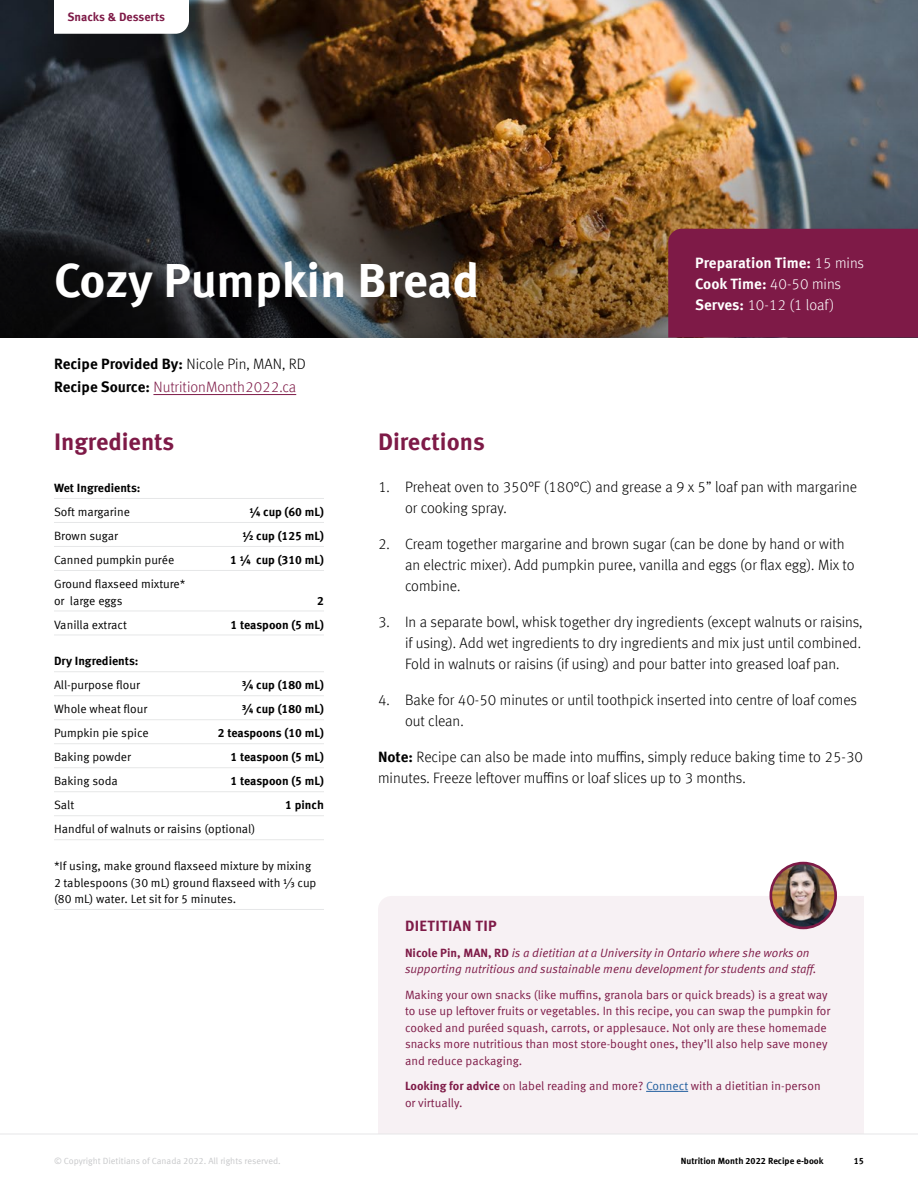
<style>
.page{position:relative;width:918px;height:1188px;background:#fff}
.page>*{position:absolute;margin:0;border:0;box-sizing:border-box;transform-origin:0 0}
.t1{font:700 48px "Meta Offc";letter-spacing:-.005em;color:#fff}
.t2{font:700 24px "Meta Offc";color:#7e1a47}
.t3{font:300 15px/21px "Meta Offc";color:#000}
.t4{font:700 15px/22.5px "Meta Offc";color:#000}
.t5{font:700 15px/21px "Meta Offc";color:#fff}
.t6{font:700 15px "Meta Offc";letter-spacing:.025em;color:#7e1a47}
.t7{font:12px/16.5px "Meta Offc Norm";color:#7e1a47}
.t8{font:12px/16.5px "Meta Offc Norm";color:#000}
.t9{font:700 12px "Meta Offc";color:#000}
.t10{font:12px/16.5px "Meta Offc Norm Ita";color:#7e1a47}
.t11{font:700 12px "Meta Offc";letter-spacing:-.005em;color:#7e1a47}
.t12{font:9px "Meta Offc Norm";color:#c7c8ca}
.t13{font:700 9px "Meta Offc";color:#000}
.s1{font-weight:300}
.s2{font-weight:300;color:#7e1a47}
.s3{font-weight:700}
.s4{font-family:"Meta Offc";font-weight:700}
.s5{color:#215e9e}
</style>
<div class="page">
<div style="left:376px;top:894px;width:490px;height:240px;background:#f7f1f4"></div>
<hr style="left:646px;top:1091px;width:42px;height:1px;background:#215e9e">
<img style="left:0;top:0;width:918px;height:122px">
<img style="left:0;top:122px;width:918px;height:216px">
<hr style="left:54px;top:498px;width:270px;height:1px;background:#e6e7e8">
<hr style="left:54px;top:522px;width:270px;height:1px;background:#e6e7e8">
<hr style="left:54px;top:546px;width:270px;height:1px;background:#e6e7e8">
<hr style="left:54px;top:570px;width:270px;height:1px;background:#e6e7e8">
<hr style="left:54px;top:611px;width:270px;height:1px;background:#e6e7e8">
<hr style="left:54px;top:635px;width:270px;height:1px;background:#e6e7e8">
<hr style="left:54px;top:671px;width:270px;height:1px;background:#e6e7e8">
<hr style="left:54px;top:695px;width:270px;height:1px;background:#e6e7e8">
<hr style="left:54px;top:719px;width:270px;height:1px;background:#e6e7e8">
<hr style="left:54px;top:743px;width:270px;height:1px;background:#e6e7e8">
<hr style="left:54px;top:767px;width:270px;height:1px;background:#e6e7e8">
<hr style="left:54px;top:791px;width:270px;height:1px;background:#e6e7e8">
<hr style="left:54px;top:815px;width:270px;height:1px;background:#e6e7e8">
<hr style="left:54px;top:839px;width:270px;height:1px;background:#e6e7e8">
<hr style="left:54px;top:909px;width:270px;height:1px;background:#e6e7e8">
<hr style="left:0;top:1134px;width:918px;height:1px;background:#e6e7e8">
<div style="left:770px;top:862px;width:67px;height:67px;background:#7e1a47;border-radius:50%"></div>
<img style="left:772px;top:864px;width:62px;height:63px;border-radius:31px">
<svg style="left:54px;top:0;width:135px;height:34px"></svg>
<hr style="left:153px;top:394px;width:143px;height:1px;background:#7e1a47">
<div style="left:668px;top:229px;width:250px;height:108px;background:#7e1a47"></div>
<p class="t11" style="left:68px;top:10px;width:99px">Snacks &amp; Desserts</p>
<h1 class="t1" style="left:54px;top:252px;width:427px">Cozy Pumpkin Bread</h1>
<p class="t4" style="left:54px;top:353px;width:253px">Recipe Provided By: <span class="s1">Nicole Pin, MAN, RD<br></span>Recipe Source: <span class="s2">NutritionMonth2022.ca</span></p>
<p class="t5" style="left:695px;top:253px;width:170px">Preparation Time: <span class="s1">15 mins<br></span>Cook Time: <span class="s1">40-50 mins<br></span>Serves: <span class="s1">10-12 (1 loaf)</span></p>
<h2 class="t2" style="left:54px;top:427px;width:122px">Ingredients</h2>
<p class="t9" style="left:54px;top:481px;width:88px">Wet Ingredients:</p>
<p class="t8" style="left:54px;top:504px;width:77px">Soft margarine</p>
<p class="t9" style="left:249px;top:505px;width:76px">¼ cup (60 mL)</p>
<p class="t8" style="left:54px;top:528px;width:66px">Brown sugar</p>
<p class="t9" style="left:243px;top:529px;width:83px">½ cup (125 mL)</p>
<p class="t8" style="left:54px;top:552px;width:122px">Canned pumpkin purée</p>
<p class="t9" style="left:230px;top:553px;width:95px">1 ¼ cup (310 mL)</p>
<p class="t8" style="left:54px;top:576px;width:133px">Ground flaxseed mixture* or large eggs</p>
<p class="t9" style="left:317px;top:593px;width:8px">2</p>
<p class="t8" style="left:54px;top:616px;width:74px">Vanilla extract</p>
<p class="t9" style="left:231px;top:617px;width:95px">1 teaspoon (5 mL)</p>
<p class="t9" style="left:54px;top:654px;width:86px">Dry Ingredients:</p>
<p class="t8" style="left:54px;top:677px;width:87px">All-purpose flour</p>
<p class="t9" style="left:242px;top:678px;width:84px">¾ cup (180 mL)</p>
<p class="t8" style="left:54px;top:701px;width:95px">Whole wheat flour</p>
<p class="t9" style="left:242px;top:702px;width:84px">¾ cup (180 mL)</p>
<p class="t8" style="left:54px;top:725px;width:96px">Pumpkin pie spice</p>
<p class="t9" style="left:218px;top:726px;width:108px">2 teaspoons (10 mL)</p>
<p class="t8" style="left:54px;top:749px;width:79px">Baking powder</p>
<p class="t9" style="left:231px;top:750px;width:95px">1 teaspoon (5 mL)</p>
<p class="t8" style="left:54px;top:773px;width:65px">Baking soda</p>
<p class="t9" style="left:231px;top:774px;width:95px">1 teaspoon (5 mL)</p>
<p class="t8" style="left:54px;top:797px;width:22px">Salt</p>
<p class="t9" style="left:285px;top:798px;width:40px">1 pinch</p>
<p class="t8" style="left:54px;top:821px;width:203px">Handful of walnuts or raisins (optional)</p>
<p class="t8" style="left:54px;top:858px;width:264px">*If using, make ground flaxseed mixture by mixing<br>2 tablespoons (30 mL) ground flaxseed with ⅓ cup (80 mL) water. Let sit for 5 minutes.</p>
<h2 class="t2" style="left:378px;top:427px;width:108px">Directions</h2>
<p class="t3" style="left:405px;top:477px;width:454px;text-indent:-27px">1. Preheat oven to 350°F (180°C) and grease a 9 x 5” loaf pan with margarine or cooking spray.</p>
<p class="t3" style="left:405px;top:534px;width:451px;text-indent:-27px">2. Cream together margarine and brown sugar (can be done by hand or with an electric mixer). Add pumpkin puree, vanilla and eggs (or flax egg). Mix to combine.</p>
<p class="t3" style="left:405px;top:612px;width:459px;text-align:justify;text-indent:-27px">3. In a separate bowl, whisk together dry ingredients (except walnuts or raisins, if using). Add wet ingredients to dry ingredients and mix just until combined.<br>Fold in walnuts or raisins (if using) and pour batter into greased loaf pan.</p>
<p class="t3" style="left:405px;top:690px;width:454px;text-indent:-27px">4. Bake for 40-50 minutes or until toothpick inserted into centre of loaf comes out clean.</p>
<p class="t3" style="left:378px;top:747px;width:487px"><span class="s3">Note:</span> Recipe can also be made into muffins, simply reduce baking time to 25-30 minutes. Freeze leftover muffins or loaf slices up to 3 months.</p>
<p class="t6" style="left:405px;top:917px;width:93px">DIETITIAN TIP</p>
<p class="t10" style="left:405px;top:945px;width:413px"><span class="s4">Nicole Pin, MAN, RD</span> is a dietitian at a University in Ontario where she works on supporting nutritious and sustainable menu development for students and staff.</p>
<p class="t7" style="left:405px;top:987px;width:427px">Making your own snacks (like muffins, granola bars or quick breads) is a great way to use up leftover fruits or vegetables. In this recipe, you can swap the pumpkin for cooked and puréed squash, carrots, or applesauce. Not only are these homemade snacks more nutritious than most store-bought ones, they’ll also help save money and reduce packaging.</p>
<p class="t7" style="left:405px;top:1078px;width:417px"><span class="s4">Looking for advice</span> on label reading and more? <span class="s5">Connect</span> with a dietitian in-person or virtually.</p>
<p class="t12" style="left:54px;top:1156px;width:228px">© Copyright Dietitians of Canada 2022. All rights reserved.</p>
<p class="t13" style="left:681px;top:1156px;width:144px">Nutrition Month 2022 Recipe e-book</p>
<p class="t13" style="left:854px;top:1156px;width:12px">15</p>
</div>
